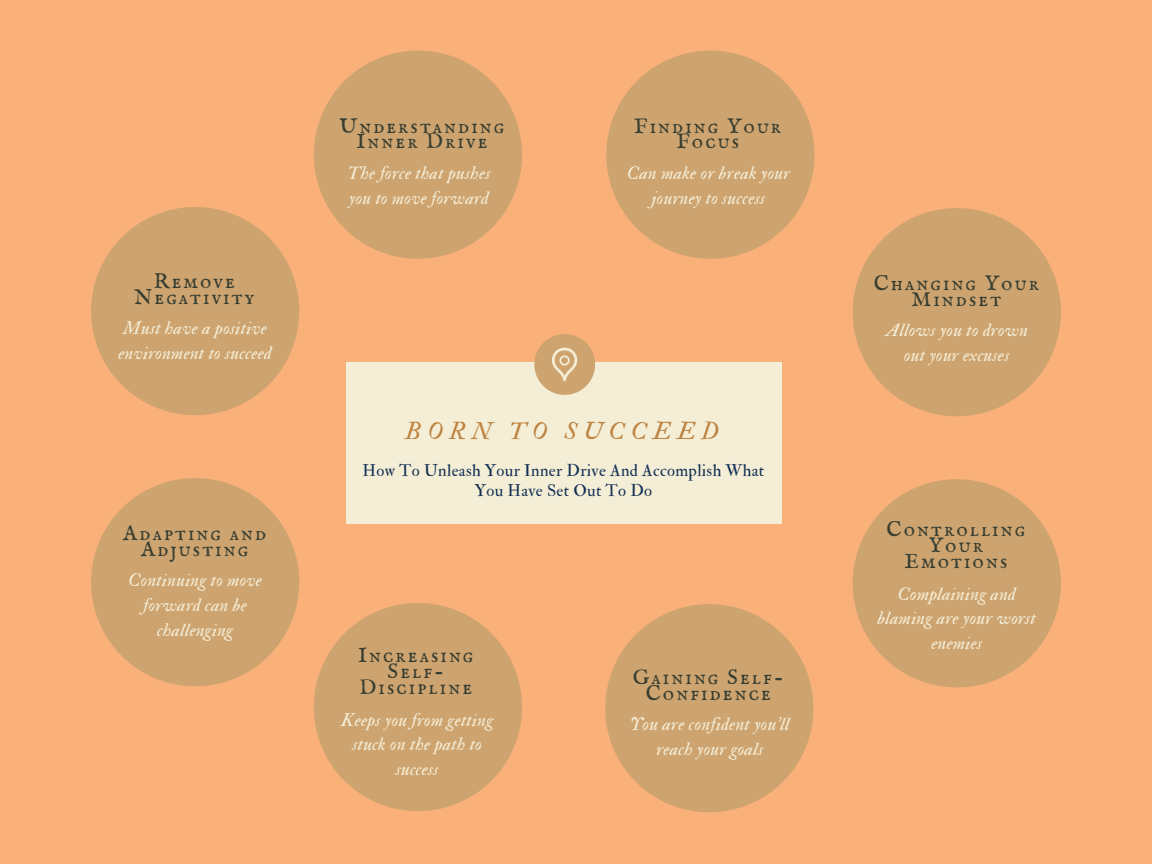
<style>
.page{position:relative;width:1152px;height:864px;background:#f9b079}
.page>*{position:absolute;margin:0;border:0;box-sizing:border-box;transform-origin:0 0}
.t1{font:24.15px "IM FELL Double Pica Italic";letter-spacing:.24em;color:#bd8341}
.t2{font:21.15px/15.8px "IM FELL English SC";letter-spacing:.1em;color:#353d31;text-align:center}
.t3{font:18.15px/24.8px "IM FELL Double Pica Italic";letter-spacing:.02em;color:#f5eed6;text-align:center}
.t4{font:16.65px/20.2px "IM FELL Double Pica Roman";letter-spacing:.02em;color:#122f54;text-align:center}
</style>
<div class="page">
<div style="left:347px;top:362px;width:435px;height:162px;background:#f5eed6"></div>
<svg style="left:534px;top:334px;width:61px;height:61px"></svg>
<svg style="left:314px;top:603px;width:208px;height:208px;fill:#cda36f"></svg>
<svg style="left:605px;top:604px;width:208px;height:208px;fill:#cda36f"></svg>
<svg style="left:853px;top:208px;width:208px;height:208px;fill:#cda36f"></svg>
<svg style="left:606px;top:51px;width:208px;height:208px;fill:#cda36f"></svg>
<svg style="left:314px;top:51px;width:208px;height:208px;fill:#cda36f"></svg>
<svg style="left:91px;top:207px;width:208px;height:208px;fill:#cda36f"></svg>
<svg style="left:91px;top:478px;width:208px;height:208px;fill:#cda36f"></svg>
<svg style="left:853px;top:479px;width:208px;height:208px;fill:#cda36f"></svg>
<p class="t2" style="left:134px;top:274px;width:121px">Remove<br>Negativity</p>
<p class="t3" style="left:119px;top:316px;width:155px;text-align:left">Must have a positive environment to succeed</p>
<p class="t2" style="left:123px;top:526px;width:144px">Adapting and<br>Adjusting</p>
<p class="t3" style="left:128px;top:568px;width:135px">Continuing to move forward can be challenging</p>
<p class="t2" style="left:339px;top:119px;width:166px">Understanding<br>Inner Drive</p>
<p class="t3" style="left:348px;top:161px;width:144px;text-align:left">The force that pushes you to move forward</p>
<p class="t2" style="left:634px;top:119px;width:148px">Finding Your<br>Focus</p>
<p class="t3" style="left:627px;top:161px;width:165px">Can make or break your journey to success</p>
<h1 class="t1" style="left:405px;top:416px;width:315px">BORN TO SUCCEED</h1>
<p class="t4" style="left:363px;top:461px;width:403px">How To Unleash Your Inner Drive And Accomplish What<br>You Have Set Out To Do</p>
<p class="t2" style="left:358px;top:649px;width:117px">Increasing<br>Self-<br>Discipline</p>
<p class="t3" style="left:341px;top:708px;width:153px">Keeps you from getting stuck on the path to success</p>
<p class="t2" style="left:633px;top:670px;width:153px">Gaining Self-<br>Confidence</p>
<p class="t3" style="left:630px;top:712px;width:161px">You are confident you’ll reach your goals</p>
<p class="t2" style="left:874px;top:276px;width:167px">Changing Your<br>Mindset</p>
<p class="t3" style="left:885px;top:318px;width:144px">Allows you to drown out your excuses</p>
<p class="t2" style="left:886px;top:523px;width:140px">Controlling<br>Your<br>Emotions</p>
<p class="t3" style="left:878px;top:582px;width:160px">Complaining and blaming are your worst enemies</p>
</div>
